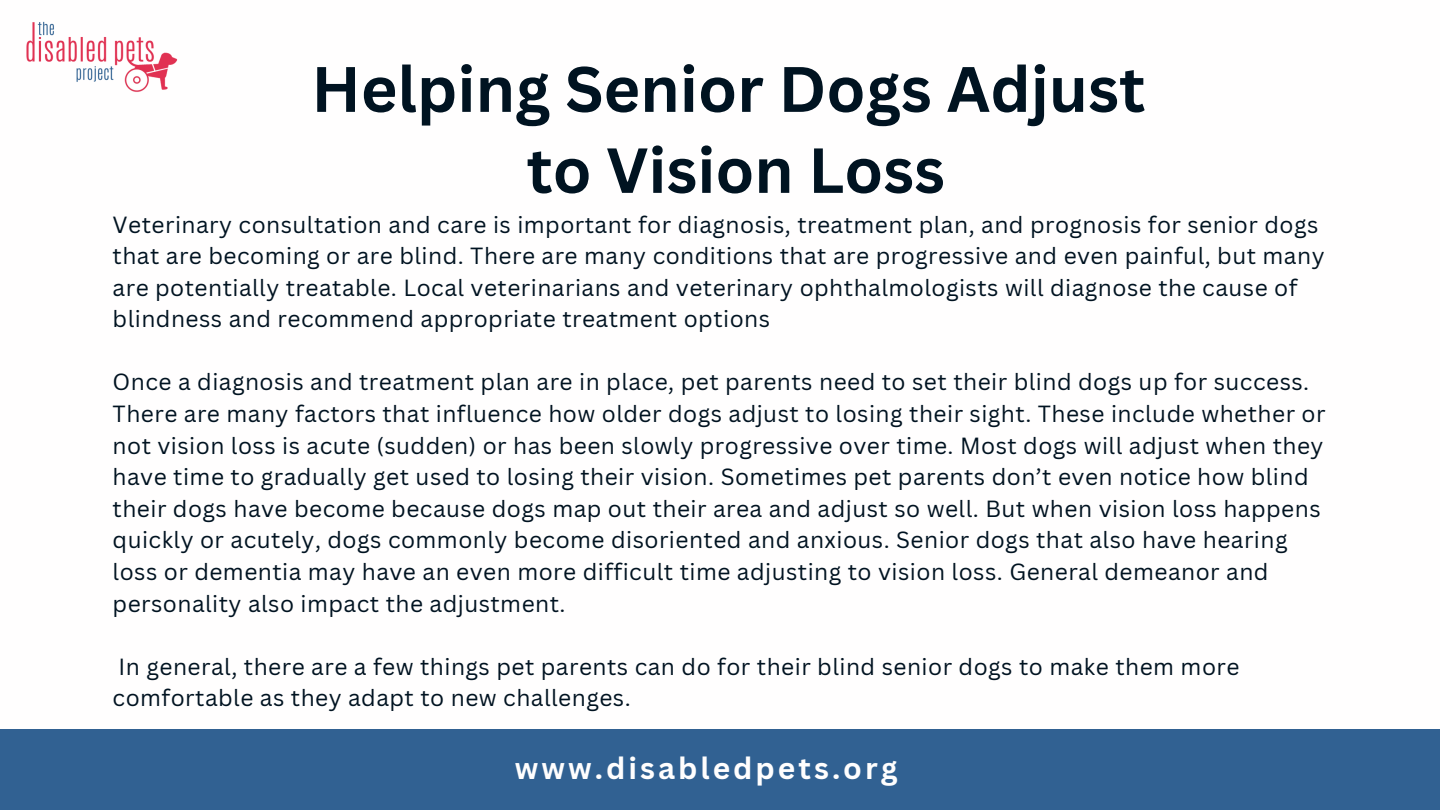
<style>
.page{position:relative;width:1440px;height:810px;background:#fff}
.page>*{position:absolute;margin:0;border:0;box-sizing:border-box;transform-origin:0 0}
.t1{font:700 62.7px "Canva Sans";color:#001321}
.t2{font:700 62.2px "Canva Sans";color:#001321}
.t3{font:700 30px "Canva Sans";letter-spacing:.1em;color:#fffefe}
.t4{font:22.8px/31.6px "Canva Sans";letter-spacing:.02em;color:#001321}
</style>
<div class="page">
<div style="left:0;top:729px;width:1440px;height:81px;background:#316192"></div>
<img style="left:26px;top:21px;width:151px;height:71px">
<p class="t1" style="left:311px;top:45px;width:835px">Helping Senior Dogs Adjust</p>
<p class="t2" style="left:527px;top:126px;width:420px">to Vision Loss</p>
<p class="t4" style="left:113px;top:208px;width:1213px">Veterinary consultation and care is important for diagnosis, treatment plan, and prognosis for senior dogs that are becoming or are blind. There are many conditions that are progressive and even painful, but many are potentially treatable. Local veterinarians and veterinary ophthalmologists will diagnose the cause of blindness and recommend appropriate treatment options</p>
<h1 class="t4" style="left:113px;top:366px;width:1215px">Once a diagnosis and treatment plan are in place, pet parents need to set their blind dogs up for success.<br>There are many factors that influence how older dogs adjust to losing their sight. These include whether or not vision loss is acute (sudden) or has been slowly progressive over time. Most dogs will adjust when they have time to gradually get used to losing their vision. Sometimes pet parents don’t even notice how blind their dogs have become because dogs map out their area and adjust so well. But when vision loss happens quickly or acutely, dogs commonly become disoriented and anxious. Senior dogs that also have hearing loss or dementia may have an even more difficult time adjusting to vision loss. General demeanor and personality also impact the adjustment.</h1>
<p class="t4" style="left:113px;top:650px;width:1128px">In general, there are a few things pet parents can do for their blind senior dogs to make them more comfortable as they adapt to new challenges.</p>
<p class="t3" style="left:515px;top:747px;width:384px">www.disabledpets.org</p>
</div>
